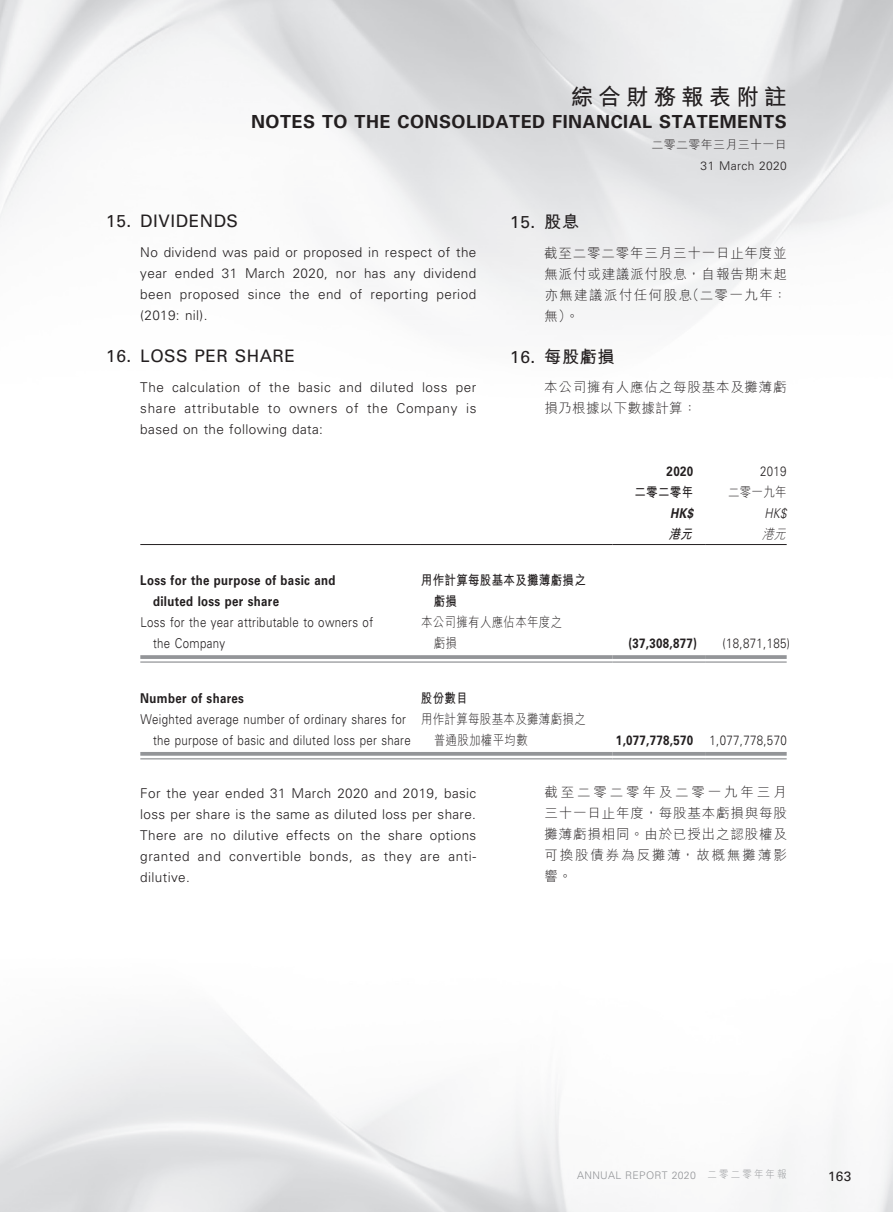
<style>
.page{position:relative;width:893px;height:1212px;background:#fff}
.page>*{position:absolute;margin:0;border:0;box-sizing:border-box;transform-origin:0 0}
.t1{font:700 22.5px "M Hei HK";letter-spacing:.23em;color:#231f20}
.t2{font:700 18px "Univers";letter-spacing:.03em;color:#231f20}
.t3{font:17.25px "Univers";letter-spacing:.03em;color:#231f20}
.t4{font:700 17.25px "M Hei HK";color:#231f20}
.t5{font:300 13.5px/21px "Univers";letter-spacing:.03em;color:#231f20;text-align:justify}
.t6{font:300 13.5px/21px "M Hei HK";letter-spacing:.06em;color:#231f20;text-align:justify}
.t7{font:300 13.5px/21px "Univers";letter-spacing:.03em;color:#231f20;scale:.85 1}
.t8{font:700 13.5px/21px "Univers";letter-spacing:.03em;color:#231f20;scale:.85 1}
.t9{font:300 13.5px/21px "M Hei HK";letter-spacing:.03em;color:#231f20;scale:.85 1}
.t10{font:700 13.5px/21px "M Hei HK";letter-spacing:.03em;color:#231f20;scale:.85 1}
.t11{font:300 13.5px "M Hei HK";letter-spacing:.06em;color:#231f20;scale:.85 1}
.t12{font:13.5px "Univers";color:#231f20}
.t13{font:italic 700 13.5px "Univers";color:#231f20;scale:.85 1}
.t14{font:italic 300 13.5px "Univers";color:#231f20;scale:.85 1}
.t15{font:italic 700 13.5px "M Hei HK";color:#231f20;scale:.85 1}
.t16{font:italic 300 13.5px "M Hei HK";color:#231f20;scale:.85 1}
.t17{font:300 12px "M Hei HK";letter-spacing:.03em;color:#231f20}
.t18{font:300 12px "Univers";letter-spacing:.03em;color:#231f20}
.t19{font:300 10.5px "Univers";letter-spacing:.03em;color:#939598}
.s1{font-family:"M Hei HK";font-weight:700}
.s2{font-family:"Univers";font-weight:400}
.s3{font-weight:300}
.s4{font-family:"M Hei HK"}
</style>
<div class="page">
<hr style="left:140px;top:544px;width:281px;height:1px;background:#231f20">
<hr style="left:421px;top:544px;width:191px;height:1px;background:#231f20">
<hr style="left:612px;top:544px;width:94px;height:1px;background:#231f20">
<hr style="left:706px;top:544px;width:81px;height:1px;background:#231f20">
<svg style="left:140px;top:655px;width:281px;height:4px"></svg>
<hr style="left:140px;top:661px;width:281px;height:2px;background:#939598">
<svg style="left:421px;top:655px;width:191px;height:4px"></svg>
<hr style="left:421px;top:661px;width:191px;height:2px;background:#939598">
<svg style="left:612px;top:655px;width:94px;height:4px"></svg>
<hr style="left:612px;top:661px;width:94px;height:2px;background:#939598">
<svg style="left:706px;top:655px;width:81px;height:4px"></svg>
<hr style="left:706px;top:661px;width:81px;height:2px;background:#939598">
<svg style="left:140px;top:752px;width:281px;height:4px"></svg>
<hr style="left:140px;top:758px;width:281px;height:1px;background:#939598">
<svg style="left:421px;top:752px;width:191px;height:4px"></svg>
<hr style="left:421px;top:758px;width:191px;height:1px;background:#939598">
<svg style="left:612px;top:752px;width:94px;height:4px"></svg>
<hr style="left:612px;top:758px;width:94px;height:1px;background:#939598">
<svg style="left:706px;top:752px;width:81px;height:4px"></svg>
<hr style="left:706px;top:758px;width:81px;height:1px;background:#939598">
<h1 class="t1" style="left:571px;top:81px;width:217px">綜合財務報表附註</h1>
<h2 class="t2" style="left:251px;top:111px;width:537px">Notes to the consolidated Fi nancial Statements</h2>
<p class="t17" style="left:651px;top:136px;width:137px">二零二零年三月三十一日</p>
<p class="t18" style="left:701px;top:158px;width:88px">31 March 2020</p>
<p class="t3" style="left:106px;top:211px;width:59px">15. DIVIDENDS</p>
<p class="t5" style="left:140px;top:242px;width:338px">No dividend was paid or proposed in respect of the year ended 31 March 2020, nor has any dividend been proposed since the end of reporting period (2019: nil).</p>
<p class="t3" style="left:106px;top:346px;width:57px">16. LOSS</p>
<p class="t3" style="left:194px;top:346px;width:65px">PER SHARE</p>
<p class="t5" style="left:140px;top:376px;width:338px">The calculation of the basic and diluted loss per share attributable to owners of the Company is based on the following data:</p>
<p class="t3" style="left:510px;top:212px;width:71px">15. <span class="s1">股息</span></p>
<p class="t6" style="left:544px;top:242px;width:244px">截至二零二零年三月三十一日止年度並無派付或建議派付股息，自報告期末起亦無建議派付任何股息（二零一九年：無）。</p>
<p class="t4" style="left:510px;top:344px;width:106px"><span class="s2">16.</span> 每股虧損</p>
<p class="t6" style="left:544px;top:376px;width:244px">本公司擁有人應佔之每股基本及攤薄虧損乃根據以下數據計算：</p>
<p class="t8" style="left:667px;top:460px;width:33px">2020</p>
<p class="t7" style="left:760px;top:460px;width:33px">2019</p>
<p class="t10" style="left:634px;top:480px;width:71px">二零二零年</p>
<p class="t11" style="left:728px;top:482px;width:71px">二零一九年</p>
<p class="t13" style="left:670px;top:505px;width:29px">HK$</p>
<p class="t14" style="left:764px;top:505px;width:28px">HK$</p>
<p class="t15" style="left:668px;top:524px;width:34px">港元</p>
<p class="t16" style="left:762px;top:524px;width:35px">港元</p>
<p class="t8" style="left:153px;top:570px;width:216px;text-indent:-13px">Loss for the purpose of basic and diluted loss per share</p>
<p class="t10" style="left:434px;top:569px;width:180px;text-indent:-13px">用作計算每股基本及攤薄虧損之虧損</p>
<p class="t7" style="left:153px;top:612px;width:260px;text-indent:-13px">Loss for the year attributable to owners of the Company</p>
<p class="t9" style="left:434px;top:611px;width:153px;text-indent:-13px">本公司擁有人應佔本年度之虧損</p>
<p class="t8" style="left:140px;top:688px;width:123px">Number of shares</p>
<p class="t10" style="left:421px;top:686px;width:57px">股份數目</p>
<p class="t7" style="left:153px;top:708px;width:305px;text-indent:-13px">Weighted average number of ordinary shares for the purpose of basic and diluted loss per share</p>
<p class="t9" style="left:434px;top:708px;width:180px;text-indent:-13px">用作計算每股基本及攤薄虧損之普通股加權平均數</p>
<p class="t8" style="left:628px;top:633px;width:82px">(37,308,877)</p>
<p class="t7" style="left:723px;top:633px;width:81px">(18,871,185)</p>
<p class="t8" style="left:616px;top:730px;width:202px">1,077,778,570 <span class="s3">1,077,778,570</span></p>
<p class="t5" style="left:140px;top:782px;width:338px">For the year ended 31 March 2020 and 2019, basic loss per share is the same as diluted loss per share.<br>There are no dilutive effects on the share options granted and convertible bonds, as they are anti&shy;dilutive.</p>
<p class="t6" style="left:544px;top:781px;width:244px">截至二零二零年及二零一九年三月三十一日止年度，每股基本虧損與每股攤薄虧損相同。由於已授出之認股權及可換股債券為反攤薄，故概無攤薄影響。</p>
<p class="t19" style="left:577px;top:1168px;width:211px">ANNUAL REPORT 2020 <span class="s4">二零二零年年報</span></p>
<p class="t12" style="left:828px;top:1168px;width:25px">163</p>
</div>
